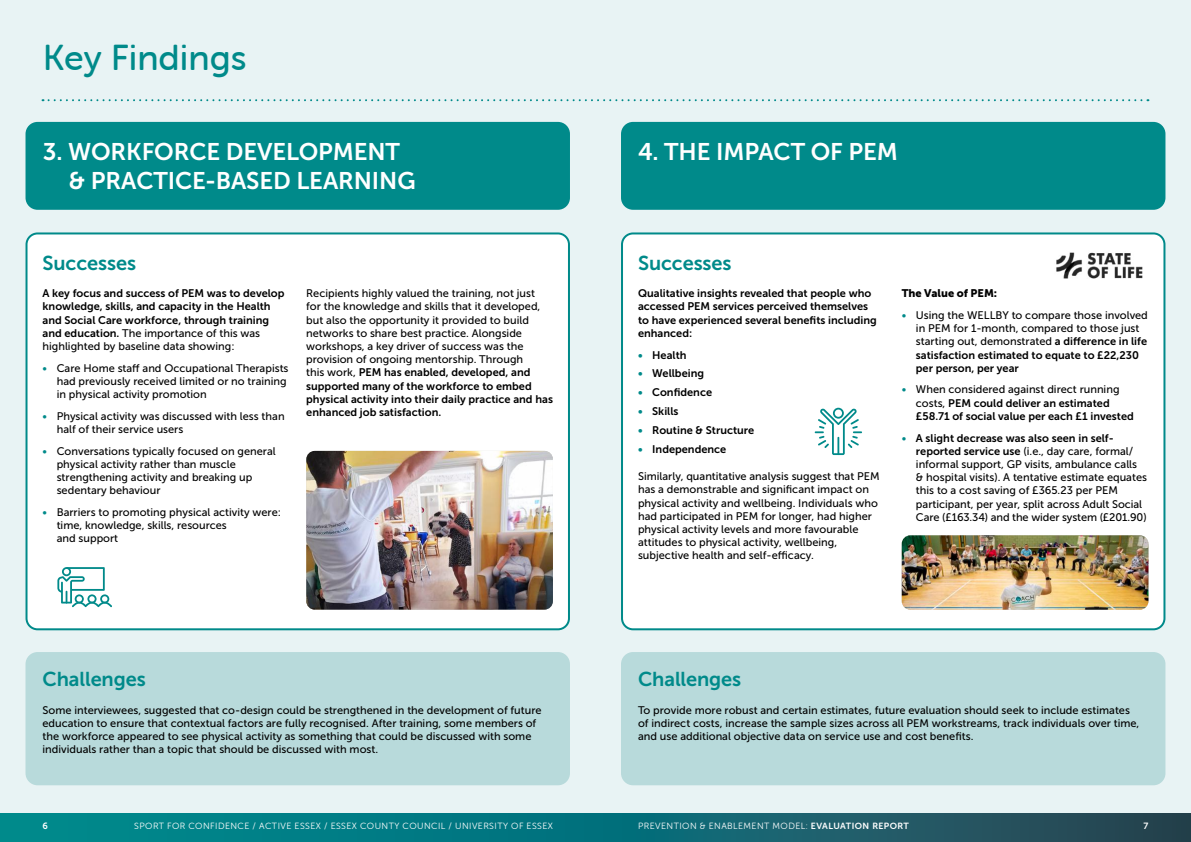
<style>
.page{position:relative;width:1191px;height:842px;background:#e8f3f4}
.page>*{position:absolute;margin:0;border:0;box-sizing:border-box;transform-origin:0 0}
.t1{font:36px "Museo Sans Rounded 500";color:#008a8a}
.t2{font:24px/28.8px "Museo Sans 700";letter-spacing:-.005em;color:#fff}
.t3{font:20px "Museo Sans 700";letter-spacing:-.005em;color:#008a8a}
.t4{font:11px/13.2px "Museo Sans 500";color:#000}
.t5{font:11px/13.2px "Museo Sans 700";color:#000}
.t6{font:11px "Museo Sans 900";color:#000}
.t7{font:9px "Museo Sans Rounded 300";letter-spacing:.05em;color:#fff}
.t8{font:9px "Museo Sans 700";color:#fff}
.s1{font-family:"Museo Sans 700"}
.s2{color:#008a8a}
.s3{font-family:"Museo Sans 500"}
.s4{font-family:"Museo Sans 500";color:#008a8a}
.s5{font-family:"Museo Sans Rounded 700"}
</style>
<div class="page">
<div style="left:622px;top:233px;width:542px;height:396px;background:#fff;border-radius:11px"></div>
<div style="left:621px;top:232px;width:544px;height:398px;border:2px solid #008a8a;border-radius:11px"></div>
<div style="left:27px;top:233px;width:542px;height:396px;background:#fff;border-radius:11px"></div>
<div style="left:26px;top:232px;width:544px;height:398px;border:2px solid #008a8a;border-radius:11px"></div>
<div style="left:621px;top:652px;width:544px;height:133px;background:#b8dadb;border-radius:12px"></div>
<div style="left:26px;top:652px;width:544px;height:133px;background:#b8dadb;border-radius:12px"></div>
<div style="left:26px;top:122px;width:544px;height:88px;background:#008a8a;border-radius:12px"></div>
<div style="left:621px;top:122px;width:544px;height:88px;background:#008a8a;border-radius:12px"></div>
<svg style="left:43px;top:99px;width:1105px;height:2px"></svg>
<img style="left:306px;top:451px;width:247px;height:159px">
<img style="left:901px;top:535px;width:247px;height:75px">
<svg style="left:814px;top:408px;width:48px;height:47px"></svg>
<svg style="left:57px;top:567px;width:55px;height:40px"></svg>
<img style="left:1030px;top:232px;width:135px;height:71px">
<svg style="left:0;top:814px;width:1191px;height:28px;background:#0e6c75"></svg>
<h1 class="t1" style="left:43px;top:37px;width:205px">Key Findings</h1>
<h2 class="t2" style="left:69px;top:137px;width:348px;text-indent:-26px">3. WORKFORCE DEVELOPMENT &amp; PRACTICE-BASED LEARNING</h2>
<h2 class="t2" style="left:638px;top:137px;width:261px">4. THE IMPACT OF PEM</h2>
<h3 class="t3" style="left:43px;top:252px;width:95px">Successes</h3>
<p class="t5" style="left:43px;top:287px;width:243px">A key focus and success of PEM was to develop knowledge, skills, and capacity in the Health and Social Care workforce, through training</p>
<p class="t4" style="left:43px;top:326px;width:219px"><span class="s1">and education.</span> The importance of this was highlighted by baseline data showing:</p>
<p class="t4" style="left:57px;top:361px;width:233px;text-indent:-14px"><span class="s2">•</span> Care Home staff and Occupational Therapists had previously received limited or no training in physical activity promotion</p>
<p class="t4" style="left:57px;top:409px;width:229px;text-indent:-14px"><span class="s2">•</span> Physical activity was discussed with less than half of their service users</p>
<p class="t4" style="left:57px;top:444px;width:220px;text-indent:-14px"><span class="s2">•</span> Conversations typically focused on general physical activity rather than muscle strengthening activity and breaking up sedentary behaviour</p>
<p class="t4" style="left:57px;top:506px;width:226px;text-indent:-14px"><span class="s2">•</span> Barriers to promoting physical activity were: time, knowledge, skills, resources<br>and support</p>
<p class="t4" style="left:306px;top:287px;width:236px">Recipients highly valued the training, not just for the knowledge and skills that it developed, but also the opportunity it provided to build networks to share best practice. Alongside workshops, a key driver of success was the provision of ongoing mentorship. Through</p>
<p class="t5" style="left:306px;top:366px;width:248px"><span class="s3">this work,</span> PEM has enabled, developed, and supported many of the workforce to embed physical activity into their daily practice and has enhanced job satisfaction.</p>
<h3 class="t3" style="left:638px;top:252px;width:95px">Successes</h3>
<p class="t5" style="left:638px;top:287px;width:240px">Qualitative insights revealed that people who accessed PEM services perceived themselves to have experienced several benefits including enhanced:</p>
<p class="t5" style="left:638px;top:348px;width:50px"><span class="s2">•</span> Health</p>
<p class="t5" style="left:638px;top:367px;width:68px"><span class="s2">•</span> Wellbeing</p>
<p class="t5" style="left:638px;top:386px;width:76px"><span class="s2">•</span> Confidence</p>
<p class="t5" style="left:638px;top:405px;width:42px"><span class="s2">•</span> Skills</p>
<p class="t5" style="left:638px;top:424px;width:118px"><span class="s2">•</span> Routine &amp; Structure</p>
<p class="t5" style="left:638px;top:442px;width:90px"><span class="s2">•</span> Independence</p>
<p class="t4" style="left:638px;top:470px;width:243px">Similarly, quantitative analysis suggest that PEM has a demonstrable and significant impact on physical activity and wellbeing. Individuals who had participated in PEM for longer, had higher physical activity levels and more favourable attitudes to physical activity, wellbeing, subjective health and self-efficacy.</p>
<p class="t6" style="left:901px;top:287px;width:97px">The Value of PEM:</p>
<p class="t4" style="left:916px;top:309px;width:233px;text-indent:-14px"><span class="s2">•</span> Using the WELLBY to compare those involved in PEM for 1-month, compared to those just starting out, demonstrated <span class="s1">a difference in life</span></p>
<p class="t5" style="left:916px;top:348px;width:225px">satisfaction estimated to equate to £22,230 per person, per year</p>
<p class="t4" style="left:901px;top:383px;width:219px"><span class="s2">•</span> When considered against direct running</p>
<p class="t5" style="left:916px;top:396px;width:219px"><span class="s3">costs,</span> PEM could deliver an estimated £58.71 of social value per each £1 invested</p>
<p class="t5" style="left:901px;top:431px;width:213px"><span class="s4">•</span> A slight decrease was also seen in self-</p>
<p class="t4" style="left:916px;top:444px;width:233px"><span class="s1">reported service use</span> (i.e., day care, formal/ informal support, GP visits, ambulance calls &amp; hospital visits). A tentative estimate equates this to a cost saving of £365.23 per PEM participant, per year, split across Adult Social Care (£163.34) and the wider system (£201.90)</p>
<h3 class="t3" style="left:43px;top:668px;width:105px">Challenges</h3>
<p class="t4" style="left:43px;top:703px;width:500px">Some interviewees, suggested that co-design could be strengthened in the development of future education to ensure that contextual factors are fully recognised. After training, some members of the workforce appeared to see physical activity as something that could be discussed with some individuals rather than a topic that should be discussed with most.</p>
<h3 class="t3" style="left:638px;top:668px;width:105px">Challenges</h3>
<p class="t4" style="left:638px;top:703px;width:503px">To provide more robust and certain estimates, future evaluation should seek to include estimates of indirect costs, increase the sample sizes across all PEM workstreams, track individuals over time, and use additional objective data on service use and cost benefits.</p>
<p class="t8" style="left:43px;top:821px;width:7px">6</p>
<p class="t7" style="left:134px;top:821px;width:420px">SPORT FOR CONFIDENCE / ACTIVE ESSEX / ESSEX COUNTY COUNCIL / UNIVERSITY OF ESSEX</p>
<p class="t7" style="left:638px;top:821px;width:272px">PREVENTION &amp; ENABLEMENT MODEL: <span class="s5">EVALUATION REPORT</span></p>
<p class="t8" style="left:1143px;top:821px;width:6px">7</p>
</div>
